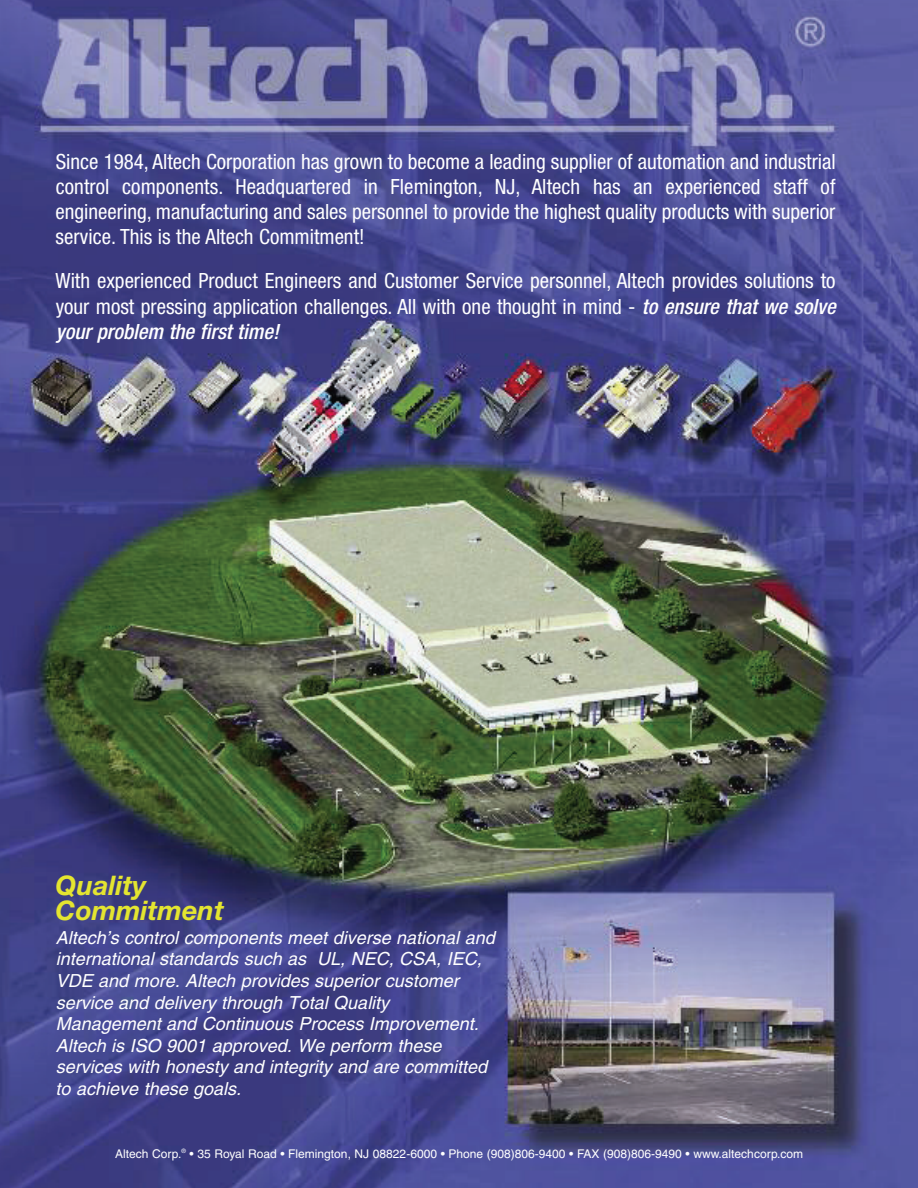
<style>
.page{position:relative;width:918px;height:1188px;background:#fff}
.page>*{position:absolute;margin:0;border:0;box-sizing:border-box;transform-origin:0 0}
.t1{font:italic 700 27px/25.2px "Helvetica Neue";color:#e4e530}
.t2{font:condensed 21px/25.2px "Helvetica Neue";color:#fff;text-align:justify}
.t3{font:italic 18px/21.6px "Helvetica";color:#fff}
.t4{font:12px "Helvetica";color:#fff}
.s1{font-weight:500;font-style:italic}
</style>
<div class="page">
<img style="left:0;top:0;width:918px;height:1188px">
<p class="t2" style="left:55px;top:148px;width:782px">Since 1984, Altech Corporation has grown to become a leading supplier of automation and industrial control components. Headquartered in Flemington, NJ, Altech has an experienced staff of engineering, manufacturing and sales personnel to provide the highest quality products with superior service. This is the Altech Commitment!</p>
<p class="t2" style="left:56px;top:268px;width:782px">With experienced Product Engineers and Customer Service personnel, Altech provides solutions to your most pressing application challenges. All with one thought in mind - <span class="s1">to ensure that we solve your problem the first time!</span></p>
<p class="t1" style="left:56px;top:872px;width:170px">Quality<br>Commitment</p>
<p class="t3" style="left:56px;top:927px;width:441px">Altech’s control components meet diverse national and international standards such as UL, NEC, CSA, IEC, VDE and more. Altech provides superior customer service and delivery through Total Quality Management and Continuous Process Improvement.<br>Altech is ISO 9001 approved. We perform these services with honesty and integrity and are committed to achieve these goals.</p>
<p class="t4" style="left:115px;top:1147px;width:690px">Altech Corp.<sup>®</sup> • 35 Royal Road • Flemington, NJ 08822-6000 • Phone (908)806-9400 • FAX (908)806-9490 • www.altechcorp.com</p>
</div>
